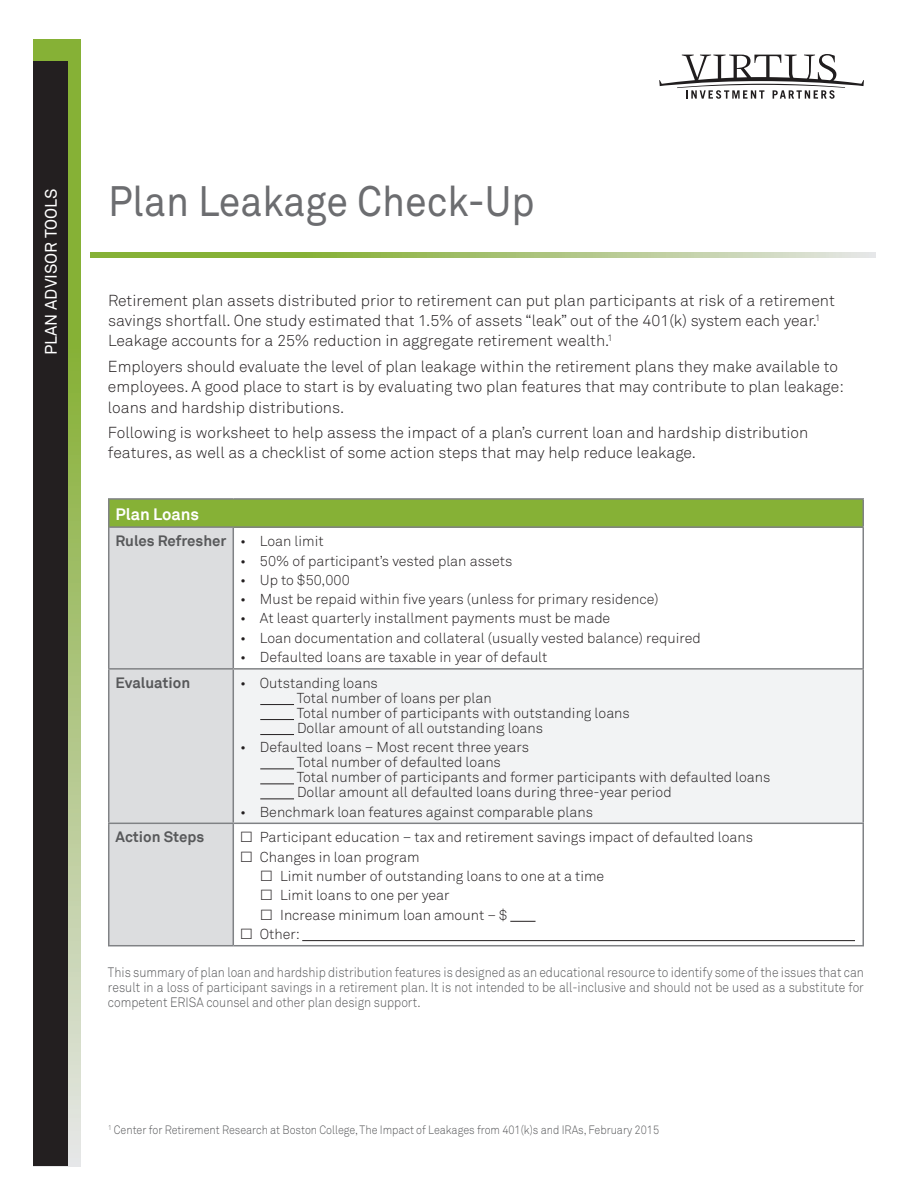
<style>
.page{position:relative;width:918px;height:1188px;background:#fff}
.page>*{position:absolute;margin:0;border:0;box-sizing:border-box;transform-origin:0 0}
.t1{font:42.15px "Akkurat";color:#6c6d70;scale:.93 1}
.t2{font:16.5px "Akkurat";color:#fff}
.t3{font:700 16.5px "Akkurat";color:#fff}
.t4{font:300 15.75px/20.2px "Akkurat";color:#231f20}
.t5{font:700 15px "Akkurat";color:#57585a}
.t6{font:300 14.25px/15px "Akkurat";color:#231f20}
.t7{font:300 13.5px/15px "Akkurat";color:#57585a;text-align:justify;scale:.9 1}
.t8{font:300 12px "Akkurat";color:#57585a;scale:.9 1}
.s1{font-weight:300;font-size:14.25px;color:#231f20}
</style>
<div class="page">
<svg style="left:659px;top:54px;width:205px;height:45px"></svg>
<div style="left:109px;top:499px;width:754px;height:28px;background:#86b136"></div>
<div style="left:109px;top:528px;width:124px;height:417px;background:#dcdddf"></div>
<div style="left:233px;top:669px;width:630px;height:154px;background:#f2f3f4"></div>
<hr style="left:108px;top:498px;width:125px;height:2px;background:#808285">
<svg style="left:108px;top:500px;width:1px;height:26px"></svg>
<hr style="left:233px;top:498px;width:631px;height:2px;background:#808285">
<hr style="left:862px;top:500px;width:2px;height:26px;background:#808285">
<hr style="left:108px;top:526px;width:125px;height:2px;background:#808285">
<hr style="left:108px;top:528px;width:1px;height:140px;background:#808285">
<hr style="left:233px;top:526px;width:631px;height:2px;background:#808285">
<hr style="left:233px;top:528px;width:1px;height:140px;background:#808285">
<hr style="left:862px;top:528px;width:2px;height:140px;background:#808285">
<hr style="left:108px;top:668px;width:125px;height:2px;background:#808285">
<hr style="left:108px;top:670px;width:1px;height:153px;background:#808285">
<hr style="left:233px;top:668px;width:631px;height:2px;background:#808285">
<hr style="left:233px;top:670px;width:1px;height:153px;background:#808285">
<hr style="left:862px;top:670px;width:2px;height:153px;background:#808285">
<hr style="left:108px;top:823px;width:125px;height:1px;background:#808285">
<hr style="left:108px;top:824px;width:1px;height:121px;background:#808285">
<hr style="left:233px;top:823px;width:631px;height:1px;background:#808285">
<hr style="left:233px;top:824px;width:1px;height:121px;background:#808285">
<hr style="left:862px;top:824px;width:2px;height:121px;background:#808285">
<hr style="left:108px;top:945px;width:125px;height:1px;background:#808285">
<hr style="left:233px;top:945px;width:631px;height:1px;background:#808285">
<hr style="left:260px;top:704px;width:34px;height:1px;background:#231f20">
<hr style="left:260px;top:719px;width:34px;height:1px;background:#231f20">
<hr style="left:260px;top:734px;width:34px;height:1px;background:#231f20">
<hr style="left:260px;top:769px;width:34px;height:1px;background:#231f20">
<hr style="left:260px;top:784px;width:34px;height:1px;background:#231f20">
<hr style="left:260px;top:799px;width:34px;height:1px;background:#231f20">
<svg style="left:510px;top:921px;width:26px;height:1px"></svg>
<hr style="left:302px;top:940px;width:553px;height:1px;background:#231f20">
<svg style="left:91px;top:253px;width:784px;height:4px;background:#a8c375"></svg>
<svg style="left:33px;top:39px;width:48px;height:1127px;background:#a6c272"></svg>
<div style="left:33px;top:61px;width:35px;height:1105px;background:#231f20"></div>
<p class="t2" style="left:41px;top:355px;width:168px;rotate:-90deg">PLAN ADVISOR TOOLS</p>
<h1 class="t1" style="left:108px;top:177px;width:461px">Plan Leakage Check-Up</h1>
<p class="t4" style="left:108px;top:291px;width:728px">Retirement plan assets distributed prior to retirement can put plan participants at risk of a retirement savings shortfall. One study estimated that 1.5% of assets “leak” out of the 401(k) system each year.<sup>1<br></sup>Leakage accounts for a 25% reduction in aggregate retirement wealth.<sup>1</sup></p>
<p class="t4" style="left:108px;top:357px;width:737px">Employers should evaluate the level of plan leakage within the retirement plans they make available to employees. A good place to start is by evaluating two plan features that may contribute to plan leakage: loans and hardship distributions.</p>
<p class="t4" style="left:108px;top:423px;width:702px">Following is worksheet to help assess the impact of a plan’s current loan and hardship distribution features, as well as a checklist of some action steps that may help reduce leakage.</p>
<p class="t3" style="left:115px;top:504px;width:85px">Plan Loans</p>
<p class="t5" style="left:115px;top:531px;width:210px">Rules Refresher <span class="s1">• Loan limit</span></p>
<p class="t6" style="left:240px;top:553px;width:274px">• 50% of participant’s vested plan assets</p>
<p class="t6" style="left:240px;top:573px;width:111px">• Up to $50,000</p>
<p class="t6" style="left:240px;top:592px;width:420px">• Must be repaid within five years (unless for primary residence)</p>
<p class="t6" style="left:240px;top:611px;width:372px">• At least quarterly installment payments must be made</p>
<p class="t6" style="left:240px;top:631px;width:462px">• Loan documentation and collateral (usually vested balance) required</p>
<p class="t6" style="left:240px;top:650px;width:309px">• Defaulted loans are taxable in year of default</p>
<p class="t5" style="left:115px;top:673px;width:76px">Evaluation</p>
<p class="t6" style="left:297px;top:676px;width:335px;text-indent:-57px">• Outstanding loans<br>Total number of loans per plan<br>Total number of participants with outstanding loans Dollar amount of all outstanding loans</p>
<p class="t6" style="left:297px;top:740px;width:475px;text-indent:-57px">• Defaulted loans – Most recent three years<br>Total number of defaulted loans<br>Total number of participants and former participants with defaulted loans Dollar amount all defaulted loans during three-year period</p>
<p class="t6" style="left:240px;top:804px;width:355px">• Benchmark loan features against comparable plans</p>
<p class="t5" style="left:115px;top:828px;width:90px">Action Steps</p>
<p class="t6" style="left:260px;top:830px;width:495px">Participant education – tax and retirement savings impact of defaulted loans</p>
<p class="t6" style="left:260px;top:850px;width:161px">Changes in loan program</p>
<p class="t6" style="left:280px;top:869px;width:326px">Limit number of outstanding loans to one at a time</p>
<p class="t6" style="left:280px;top:888px;width:171px">Limit loans to one per year</p>
<p class="t6" style="left:280px;top:907px;width:229px">Increase minimum loan amount – $</p>
<p class="t6" style="left:260px;top:927px;width:42px">Other:</p>
<p class="t7" style="left:108px;top:965px;width:842px">This summary of plan loan and hardship distribution features is designed as an educational resource to identify some of the issues that can result in a loss of participant savings in a retirement plan. It is not intended to be all-inclusive and should not be used as a substitute for competent ERISA counsel and other plan design support.</p>
<p class="t8" style="left:108px;top:1123px;width:614px"><sup>1</sup> Center for Retirement Research at Boston College, The Impact of Leakages from 401(k)s and IRAs, February 2015</p>
</div>
